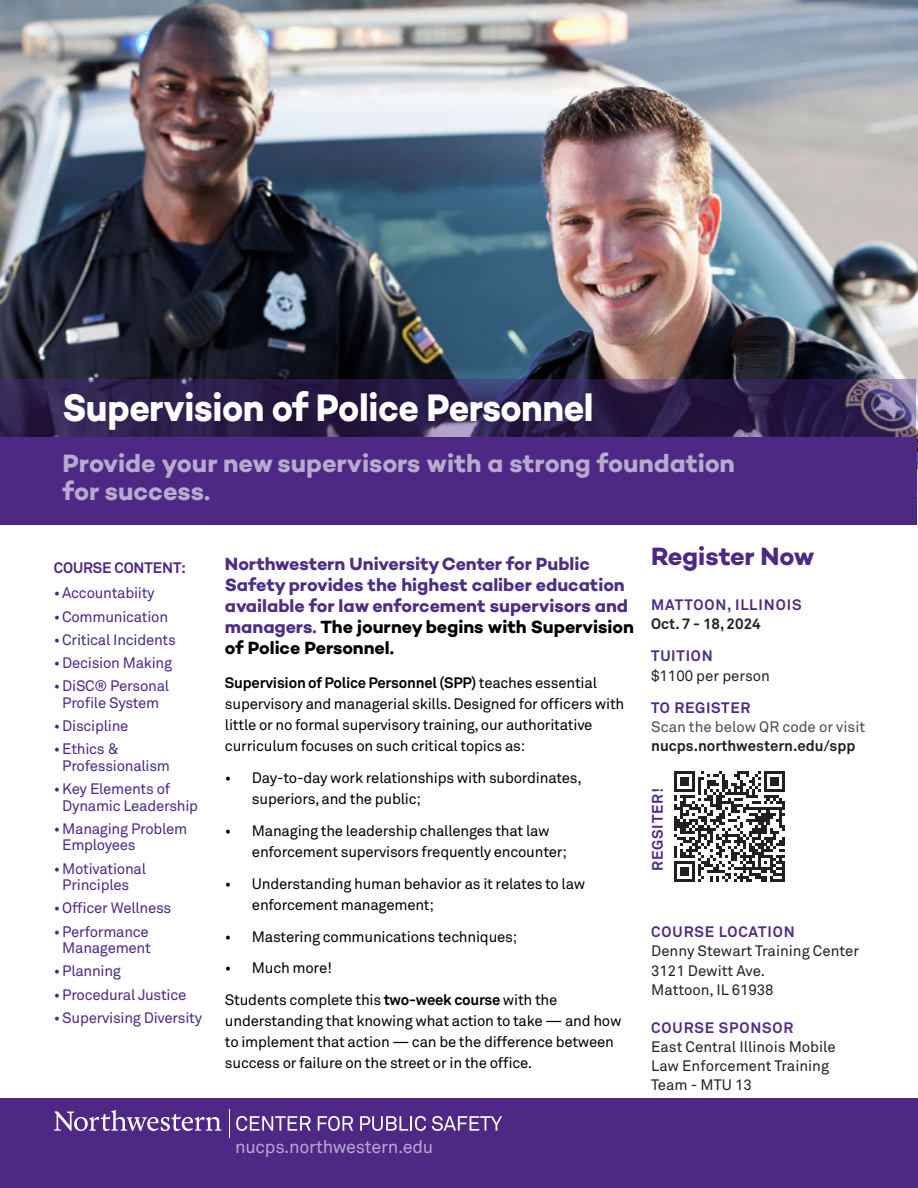
<style>
.page{position:relative;width:918px;height:1188px;background:#fff}
.page>*{position:absolute;margin:0;border:0;box-sizing:border-box;transform-origin:0 0}
.t1{font:39px "Campton Bold DEMO";letter-spacing:-.015em;color:#fff;scale:.92 1}
.t2{font:25.5px/28.5px "Campton Bold DEMO";letter-spacing:-.005em;color:#b6aacf}
.t3{font:25.5px "Campton Bold DEMO";letter-spacing:-.01em;color:#4d2884}
.bio_title{font:18px/21px "Campton Bold DEMO";letter-spacing:-.005em;color:#4d2e84}
.t4{font:18px "Akkurat Pro";letter-spacing:-.015em;color:#b6aacf}
.t5{font:15px/21px "Akkurat Pro";letter-spacing:-.015em;color:#000}
.t6{font:15px/16.5px "Akkurat Pro";letter-spacing:-.02em;color:#4d2884;text-align:center}
.t7{font:15px/19.2px "Akkurat Pro";color:#231f20}
.t8{font:700 15px/19.2px "Akkurat Pro";color:#231f20}
.t9{font:700 15px/19.2px "Akkurat Pro";letter-spacing:.06em;color:#4f2d84}
.t10{font:700 15px "Akkurat Pro";letter-spacing:-.01em;color:#4d2884}
.t11{font:700 15px "Akkurat Pro";letter-spacing:.05em;color:#4d2884}
.s1{color:#000}
.s2{font-weight:700}
.s3{color:#231f20}
.s4{color:#4d2884}
.s5{font-weight:400;color:#464b54}
.s6{font-weight:700;color:#4f2d84}
</style>
<div class="page">
<img style="left:0;top:0;width:917px;height:502px">
<div style="left:0;top:1098px;width:918px;height:90px;background:#4d2884"></div>
<div style="left:0;top:437px;width:916px;height:88px;background:#4d2884"></div>
<svg style="left:0;top:380px;width:916px;height:57px;background:#31244e"></svg>
<svg style="left:236px;top:1116px;width:75px;height:15px"></svg>
<svg style="left:318px;top:1116px;width:35px;height:15px"></svg>
<svg style="left:360px;top:1116px;width:66px;height:15px"></svg>
<svg style="left:432px;top:1116px;width:70px;height:15px"></svg>
<svg style="left:54px;top:1110px;width:168px;height:21px"></svg>
<svg style="left:229px;top:1109px;width:1px;height:29px"></svg>
<svg style="left:674px;top:771px;width:111px;height:111px"></svg>
<hr style="left:782px;top:861px;width:3px;height:21px;background:#231f20">
<p class="t1" style="left:63px;top:385px;width:579px">Supervision of Police Personnel</p>
<p class="t2" style="left:63px;top:449px;width:674px">Provide your new supervisors with a strong foundation for success.</p>
<p class="t10" style="left:54px;top:559px;width:134px">COURSE CONTENT:</p>
<p class="t6" style="left:54px;top:585px;width:102px">• Accountabiity</p>
<p class="t6" style="left:54px;top:609px;width:116px">• Communication</p>
<p class="t6" style="left:54px;top:632px;width:124px">• Critical Incidents</p>
<p class="t6" style="left:54px;top:655px;width:120px">• Decision Making</p>
<p class="t6" style="left:54px;top:678px;width:117px">• DiSC® Personal<br>Profile System</p>
<p class="t6" style="left:54px;top:718px;width:76px">• Discipline</p>
<p class="t6" style="left:62px;top:741px;width:109px;text-align:left;text-indent:-9px">• Ethics &amp;<br>Professionalism</p>
<p class="t6" style="left:62px;top:781px;width:137px;text-align:left;text-indent:-9px">• Key Elements of<br>Dynamic Leadership</p>
<p class="t6" style="left:62px;top:821px;width:127px;text-align:left;text-indent:-9px">• Managing Problem<br>Employees</p>
<p class="t6" style="left:54px;top:861px;width:94px">• Motivational<br>Principles</p>
<p class="t6" style="left:54px;top:900px;width:119px">• Officer Wellness</p>
<p class="t6" style="left:54px;top:924px;width:99px">• Performance<br>Management</p>
<p class="t6" style="left:54px;top:963px;width:69px">• Planning</p>
<p class="t6" style="left:54px;top:987px;width:134px">• Procedural Justice</p>
<p class="t6" style="left:54px;top:1010px;width:150px">• Supervising Diversity</p>
<p class="bio_title" style="left:225px;top:554px;width:411px">Northwestern University Center for Public Safety provides the highest caliber education available for law enforcement supervisors and managers. <span class="s1">The journey begins with Supervision of Police Personnel.</span></p>
<p class="t5" style="left:225px;top:673px;width:401px"><span class="s2">Supervision of Police Personnel (SPP)</span> teaches essential supervisory and managerial skills. Designed for officers with little or no formal supervisory training, our authoritative curriculum focuses on such critical topics as:</p>
<p class="t5" style="left:252px;top:768px;width:331px;text-indent:-27px">• Day-to-day work relationships with subordinates, superiors, and the public;</p>
<p class="t5" style="left:252px;top:821px;width:316px;text-indent:-27px">• Managing the leadership challenges that law enforcement supervisors frequently encounter;</p>
<p class="t5" style="left:252px;top:874px;width:335px;text-indent:-27px">• Understanding human behavior as it relates to law enforcement management;</p>
<p class="t5" style="left:225px;top:926px;width:294px">• Mastering communications techniques;</p>
<p class="t5" style="left:225px;top:958px;width:109px">• Much more!</p>
<p class="t5" style="left:225px;top:990px;width:398px">Students complete this <span class="s2">two-week course</span> with the understanding that knowing what action to take — and how to implement that action — can be the difference between success or failure on the street or in the office.</p>
<p class="t3" style="left:651px;top:541px;width:165px">Register Now</p>
<p class="t9" style="left:651px;top:595px;width:152px">MATTOON, ILLINOIS<br><span class="s3">Oct. 7 - 18, 2024</span></p>
<p class="t9" style="left:651px;top:646px;width:63px">TUITION</p>
<p class="t7" style="left:651px;top:666px;width:120px">$1100 per person</p>
<p class="t8" style="left:651px;top:698px;width:216px"><span class="s4">TO REGISTER<br></span><span class="s5">Scan the below QR code or visit </span>nucps.northwestern.edu/spp</p>
<p class="t11" style="left:648px;top:871px;width:84px;rotate:-90deg">REGSITER!</p>
<p class="t7" style="left:651px;top:923px;width:209px"><span class="s6">COURSE LOCATION<br></span>Denny Stewart Training Center<br>3121 Dewitt Ave.<br>Mattoon, IL 61938</p>
<p class="t9" style="left:651px;top:1018px;width:144px">COURSE SPONSOR</p>
<p class="t7" style="left:651px;top:1038px;width:186px">East Central Illinois Mobile<br>Law Enforcement Training<br>Team - MTU 13</p>
<p class="t4" style="left:235px;top:1136px;width:200px">nucps.northwestern.edu</p>
</div>
